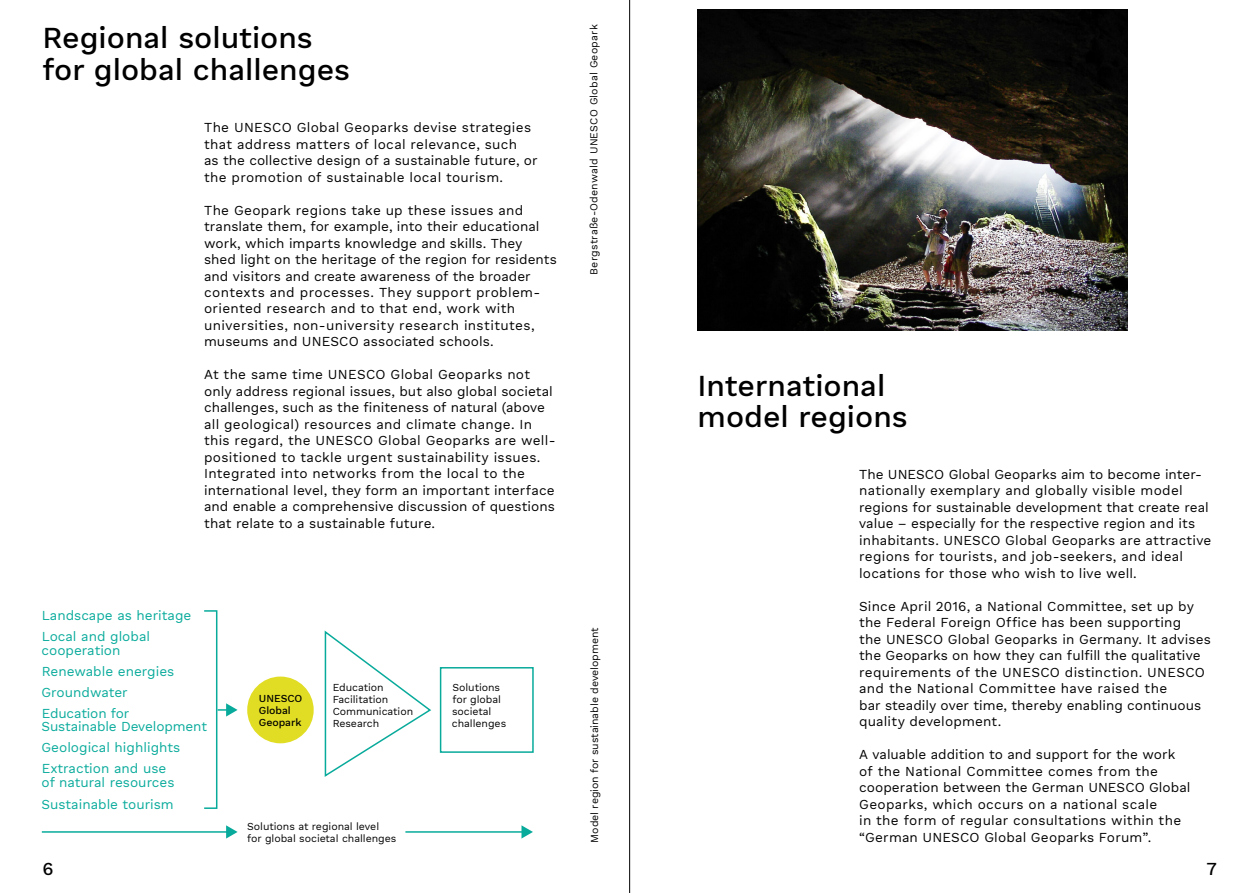
<style>
.page{position:relative;width:1259px;height:893px;background:#fff}
.page>*{position:absolute;margin:0;border:0;box-sizing:border-box;transform-origin:0 0}
.t1{font:500 30px/31.5px "Work Sans DUK";color:#000}
.t2{font:500 18px "Work Sans DUK";color:#000}
.t3{font:13.5px/16.5px "Work Sans DUK";letter-spacing:.015em;color:#000}
.t4{font:13.5px/21px "Work Sans DUK";color:#08aa9b}
.t5{font:10.5px/12px "Work Sans DUK";letter-spacing:-.005em;color:#000}
.t6{font:10.5px "Work Sans DUK";letter-spacing:.02em;color:#000}
.t7{font:500 10.5px/12px "Work Sans DUK";letter-spacing:-.005em;color:#000}
</style>
<div class="page">
<hr style="left:629px;top:0;width:1px;height:893px;background:#000">
<div style="left:203px;top:610px;width:14px;height:199px;border:2px solid #08aa9b"></div>
<svg style="left:218px;top:703px;width:20px;height:13px"></svg>
<div style="left:247px;top:677px;width:67px;height:66px;background:#e1dd24;border-radius:50%"></div>
<svg style="left:324px;top:630px;width:107px;height:147px"></svg>
<div style="left:440px;top:667px;width:94px;height:86px;border:2px solid #08aa9b"></div>
<svg style="left:226px;top:825px;width:12px;height:13px"></svg>
<hr style="left:42px;top:831px;width:186px;height:2px;background:#08aa9b">
<svg style="left:521px;top:825px;width:12px;height:13px"></svg>
<hr style="left:405px;top:831px;width:117px;height:2px;background:#08aa9b">
<img style="left:697px;top:9px;width:430px;height:321px">
<h1 class="t1" style="left:43px;top:24px;width:309px">Regional solutions for global challenges</h1>
<p class="t3" style="left:204px;top:120px;width:335px">The UNESCO Global Geoparks devise strategies that address matters of local relevance, such<br>as the collective design of a sustainable future, or the promotion of sustainable local tourism.</p>
<p class="t3" style="left:204px;top:202px;width:354px">The Geopark regions take up these issues and translate them, for example, into their educational work, which imparts knowledge and skills. They shed light on the heritage of the region for residents and visitors and create awareness of the broader contexts and processes. They support problem&shy;oriented research and to that end, work with universities, non-university research institutes, museums and UNESCO associated schools.</p>
<p class="t3" style="left:204px;top:367px;width:353px">At the same time UNESCO Global Geoparks not only address regional issues, but also global societal challenges, such as the finiteness of natural (above all geological) resources and climate change. In this regard, the UNESCO Global Geoparks are well&shy;positioned to tackle urgent sustainability issues.<br>Integrated into networks from the local to the international level, they form an important interface and enable a comprehensive discussion of questions that relate to a sustainable future.</p>
<p class="t4" style="left:42px;top:606px;width:151px">Landscape as heritage<br>Local and global</p>
<p class="t4" style="left:42px;top:640px;width:134px">cooperation<br>Renewable energies<br>Groundwater<br>Education for</p>
<p class="t4" style="left:41px;top:717px;width:167px">Sustainable Development<br>Geological highlights<br>Extraction and use</p>
<p class="t4" style="left:42px;top:772px;width:134px;line-height:21.8px">of natural resources<br>Sustainable tourism</p>
<p class="t7" style="left:259px;top:693px;width:45px">UNESCO<br>Global<br>Geopark</p>
<p class="t5" style="left:333px;top:682px;width:82px">Education<br>Facilitation<br>Communication<br>Research</p>
<p class="t5" style="left:247px;top:821px;width:151px">Solutions at regional level<br>for global societal challenges</p>
<p class="t5" style="left:452px;top:682px;width:56px">Solutions for global societal challenges</p>
<p class="t6" style="left:588px;top:275px;width:252px;rotate:-90deg">Bergstraße-Odenwald UNESCO Global Geopark</p>
<p class="t5" style="left:589px;top:843px;width:217px;rotate:-90deg">Model region for sustainable development</p>
<h1 class="t1" style="left:697px;top:371px;width:212px">International model regions</h1>
<p class="t3" style="left:859px;top:466px;width:354px">The UNESCO Global Geoparks aim to become inter--- nationally exemplary and globally visible model regions for sustainable development that create real value – especially for the respective region and its inhabitants. UNESCO Global Geoparks are attractive regions for tourists, and job-seekers, and ideal locations for those who wish to live well.</p>
<p class="t3" style="left:859px;top:598px;width:353px">Since April 2016, a National Committee, set up by the Federal Foreign Office has been supporting<br>the UNESCO Global Geoparks in Germany. It advises the Geoparks on how they can fulfill the qualitative requirements of the UNESCO distinction. UNESCO and the National Committee have raised the<br>bar steadily over time, thereby enabling continuous quality development.</p>
<p class="t3" style="left:859px;top:747px;width:333px">A valuable addition to and support for the work of the National Committee comes from the cooperation between the German UNESCO Global Geoparks, which occurs on a national scale<br>in the form of regular consultations within the “German UNESCO Global Geoparks Forum”.</p>
<h2 class="t2" style="left:43px;top:858px;width:13px">6</h2>
<h2 class="t2" style="left:1206px;top:858px;width:12px">7</h2>
</div>
